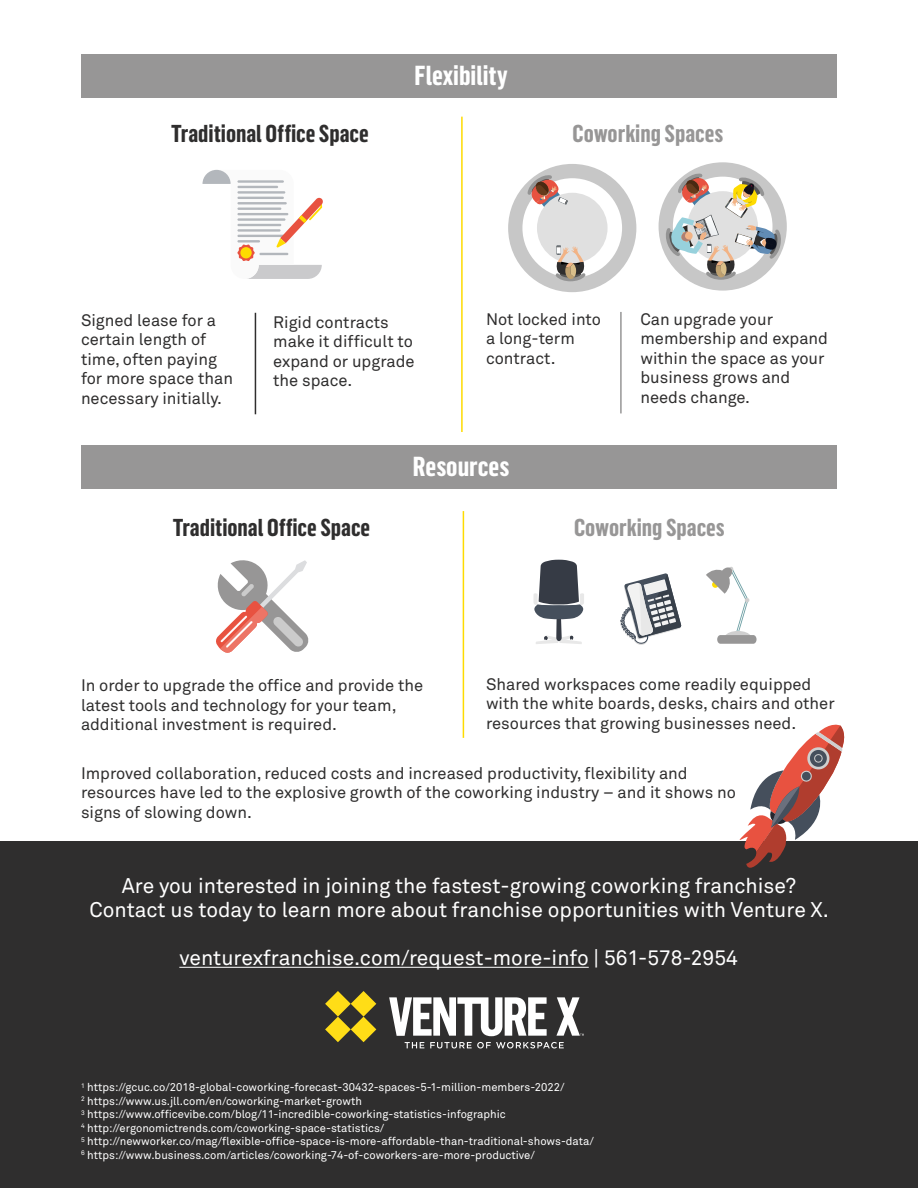
<style>
.page{position:relative;width:918px;height:1188px;background:#fff}
.page>*{position:absolute;margin:0;border:0;box-sizing:border-box;transform-origin:0 0}
.t1{font:700 27px "Flama Condensed";color:#fff}
.t2{font:700 24px "Flama Condensed";color:#2f2e2e}
.t3{font:700 24px "Flama Condensed";color:#979696}
.t4{font:21px "Akkurat Pro";color:#fff}
.t5{font:16.5px/19.5px "Akkurat Pro";color:#2f2e2e}
.t6{font:11.25px "Akkurat Pro";color:#fff}
</style>
<div class="page">
<hr style="left:461px;top:117px;width:2px;height:315px;background:#fedb00">
<svg style="left:202px;top:170px;width:121px;height:109px"></svg>
<svg style="left:659px;top:162px;width:128px;height:129px"></svg>
<svg style="left:508px;top:164px;width:128px;height:128px"></svg>
<hr style="left:255px;top:313px;width:1px;height:101px;background:#2f2e2e">
<hr style="left:620px;top:312px;width:2px;height:101px;background:#979696">
<div style="left:0;top:841px;width:918px;height:347px;background:#2f2e2e"></div>
<hr style="left:463px;top:511px;width:1px;height:227px;background:#fedb00">
<hr style="left:179px;top:967px;width:410px;height:1px;background:#fff">
<svg style="left:216px;top:560px;width:93px;height:93px"></svg>
<svg style="left:739px;top:724px;width:106px;height:144px"></svg>
<div style="left:81px;top:54px;width:756px;height:43px;background:#979696"></div>
<div style="left:81px;top:445px;width:756px;height:43px;background:#979696"></div>
<svg style="left:533px;top:560px;width:51px;height:84px"></svg>
<svg style="left:620px;top:573px;width:62px;height:72px"></svg>
<svg style="left:706px;top:567px;width:51px;height:77px"></svg>
<svg style="left:325px;top:991px;width:51px;height:51px"></svg>
<svg style="left:389px;top:997px;width:158px;height:39px"></svg>
<svg style="left:405px;top:1042px;width:19px;height:6px"></svg>
<svg style="left:430px;top:1042px;width:134px;height:6px"></svg>
<svg style="left:556px;top:997px;width:28px;height:39px"></svg>
<p class="t1" style="left:415px;top:58px;width:95px">Flexibility</p>
<p class="t2" style="left:171px;top:118px;width:199px">Traditional Office Space</p>
<p class="t3" style="left:573px;top:118px;width:152px">Coworking Spaces</p>
<p class="t5" style="left:81px;top:311px;width:154px">Signed lease for a certain length of time, often paying for more space than necessary initially.</p>
<p class="t5" style="left:486px;top:310px;width:117px">Not locked into a long-term contract.</p>
<p class="t5" style="left:273px;top:313px;width:143px">Rigid contracts make it difficult to expand or upgrade the space.</p>
<p class="t5" style="left:640px;top:310px;width:189px">Can upgrade your membership and expand within the space as your business grows and needs change.</p>
<p class="t1" style="left:413px;top:449px;width:98px">Resources</p>
<p class="t2" style="left:173px;top:512px;width:199px">Traditional Office Space</p>
<p class="t3" style="left:574px;top:512px;width:152px">Coworking Spaces</p>
<p class="t5" style="left:486px;top:675px;width:350px">Shared workspaces come readily equipped with the white boards, desks, chairs and other resources that growing businesses need.</p>
<p class="t5" style="left:81px;top:676px;width:344px">In order to upgrade the office and provide the latest tools and technology for your team, additional investment is required.</p>
<p class="t5" style="left:81px;top:764px;width:657px">Improved collaboration, reduced costs and increased productivity, flexibility and resources have led to the explosive growth of the coworking industry – and it shows no signs of slowing down.</p>
<p class="t4" style="left:122px;top:873px;width:676px">Are you interested in joining the fastest-growing coworking franchise?</p>
<p class="t4" style="left:89px;top:897px;width:741px">Contact us today to learn more about franchise opportunities with Venture X.</p>
<p class="t4" style="left:179px;top:945px;width:560px">venturexfranchise.com/request-more-info | 561-578-2954</p>
<p class="t6" style="left:81px;top:1081px;width:485px"><sup>1</sup> https://gcuc.co/2018-global-coworking-forecast-30432-spaces-5-1-million-members-2022/</p>
<p class="t6" style="left:81px;top:1094px;width:283px"><sup>2</sup> https://www.us.jll.com/en/coworking-market-growth</p>
<p class="t6" style="left:81px;top:1108px;width:426px"><sup>3</sup> https://www.officevibe.com/blog/11-incredible-coworking-statistics-infographic</p>
<p class="t6" style="left:81px;top:1121px;width:305px"><sup>4</sup> http://ergonomictrends.com/coworking-space-statistics/</p>
<p class="t6" style="left:81px;top:1135px;width:514px"><sup>5</sup> http://newworker.co/mag/flexible-office-space-is-more-affordable-than-traditional-shows-data/</p>
<p class="t6" style="left:81px;top:1148px;width:456px"><sup>6</sup> https://www.business.com/articles/coworking-74-of-coworkers-are-more-productive/</p>
</div>
